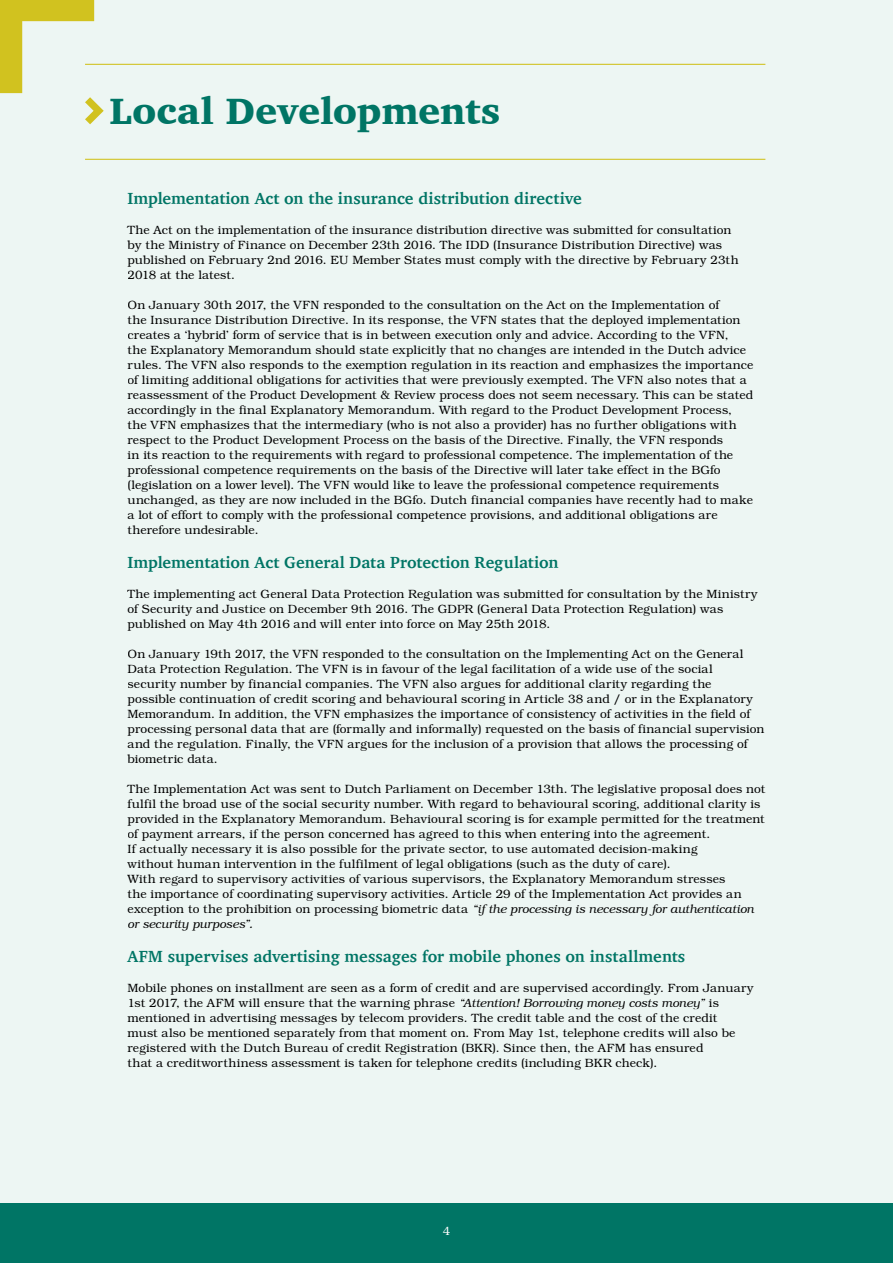
<style>
.page{position:relative;width:893px;height:1263px;background:#edf6f3}
.page>*{position:absolute;margin:0;border:0;box-sizing:border-box;transform-origin:0 0}
.t1{font:900 37.5px "Charter";color:#007565}
.t2{font:700 16.5px "Charter";letter-spacing:.005em;color:#007565}
.t3{font:300 12px/15px "Bookman Std";letter-spacing:.01em;color:#000}
.t4{font:300 12px "Bookman Std";color:#fff}
.s1{font-style:italic}
</style>
<div class="page">
<div style="left:0;top:1203px;width:893px;height:60px;background:#007565"></div>
<svg style="left:0;top:0;width:104px;height:124px"></svg>
<hr style="left:85px;top:64px;width:680px;height:1px;background:#d1c21f">
<hr style="left:85px;top:159px;width:680px;height:1px;background:#d1c21f">
<h1 class="t1" style="left:109px;top:88px;width:392px">Local Developments</h1>
<h2 class="t2" style="left:128px;top:184px;width:456px">Implementation Act on the insurance distribution directive</h2>
<p class="t3" style="left:128px;top:223px;width:612px">The Act on the implementation of the insurance distribution directive was submitted for consultation by the Ministry of Finance on December 23th 2016. The IDD (Insurance Distribution Directive) was published on February 2nd 2016. EU Member States must comply with the directive by February 23th 2018 at the latest.</p>
<p class="t3" style="left:128px;top:298px;width:627px">On January 30th 2017, the VFN responded to the consultation on the Act on the Implementation of<br>the Insurance Distribution Directive. In its response, the VFN states that the deployed implementation creates a ‘hybrid’ form of service that is in between execution only and advice. According to the VFN,<br>the Explanatory Memorandum should state explicitly that no changes are intended in the Dutch advice rules. The VFN also responds to the exemption regulation in its reaction and emphasizes the importance of limiting additional obligations for activities that were previously exempted. The VFN also notes that a reassessment of the Product Development &amp; Review process does not seem necessary. This can be stated accordingly in the final Explanatory Memorandum. With regard to the Product Development Process, the VFN emphasizes that the intermediary (who is not also a provider) has no further obligations with respect to the Product Development Process on the basis of the Directive. Finally, the VFN responds<br>in its reaction to the requirements with regard to professional competence. The implementation of the professional competence requirements on the basis of the Directive will later take effect in the BGfo (legislation on a lower level). The VFN would like to leave the professional competence requirements unchanged, as they are now included in the BGfo. Dutch financial companies have recently had to make a lot of effort to comply with the professional competence provisions, and additional obligations are therefore undesirable.</p>
<h2 class="t2" style="left:128px;top:548px;width:432px">Implementation Act General Data Protection Regulation</h2>
<p class="t3" style="left:128px;top:586px;width:632px">The implementing act General Data Protection Regulation was submitted for consultation by the Ministry of Security and Justice on December 9th 2016. The GDPR (General Data Protection Regulation) was published on May 4th 2016 and will enter into force on May 25th 2018.</p>
<p class="t3" style="left:128px;top:646px;width:638px">On January 19th 2017, the VFN responded to the consultation on the Implementing Act on the General Data Protection Regulation. The VFN is in favour of the legal facilitation of a wide use of the social<br>security number by financial companies. The VFN also argues for additional clarity regarding the<br>possible continuation of credit scoring and behavioural scoring in Article 38 and / or in the Explanatory Memorandum. In addition, the VFN emphasizes the importance of consistency of activities in the field of processing personal data that are (formally and informally) requested on the basis of financial supervision and the regulation. Finally, the VFN argues for the inclusion of a provision that allows the processing of biometric data.</p>
<p class="t3" style="left:128px;top:781px;width:639px">The Implementation Act was sent to Dutch Parliament on December 13th. The legislative proposal does not fulfil the broad use of the social security number. With regard to behavioural scoring, additional clarity is provided in the Explanatory Memorandum. Behavioural scoring is for example permitted for the treatment of payment arrears, if the person concerned has agreed to this when entering into the agreement.<br>If actually necessary it is also possible for the private sector, to use automated decision-making<br>without human intervention in the fulfilment of legal obligations (such as the duty of care).<br>With regard to supervisory activities of various supervisors, the Explanatory Memorandum stresses<br>the importance of coordinating supervisory activities. Article 29 of the Implementation Act provides an exception to the prohibition on processing biometric data <span class="s1">“if the processing is necessary for authentication or security purposes”.</span></p>
<h2 class="t2" style="left:128px;top:942px;width:559px">AFM supervises advertising messages for mobile phones on installments</h2>
<p class="t3" style="left:128px;top:980px;width:628px">Mobile phones on installment are seen as a form of credit and are supervised accordingly. From January 1st 2017, the AFM will ensure that the warning phrase <span class="s1">“Attention! Borrowing money costs money”</span> is mentioned in advertising messages by telecom providers. The credit table and the cost of the credit<br>must also be mentioned separately from that moment on. From May 1st, telephone credits will also be registered with the Dutch Bureau of credit Registration (BKR). Since then, the AFM has ensured<br>that a creditworthiness assessment is taken for telephone credits (including BKR check).</p>
<p class="t4" style="left:443px;top:1224px;width:9px">4</p>
</div>
